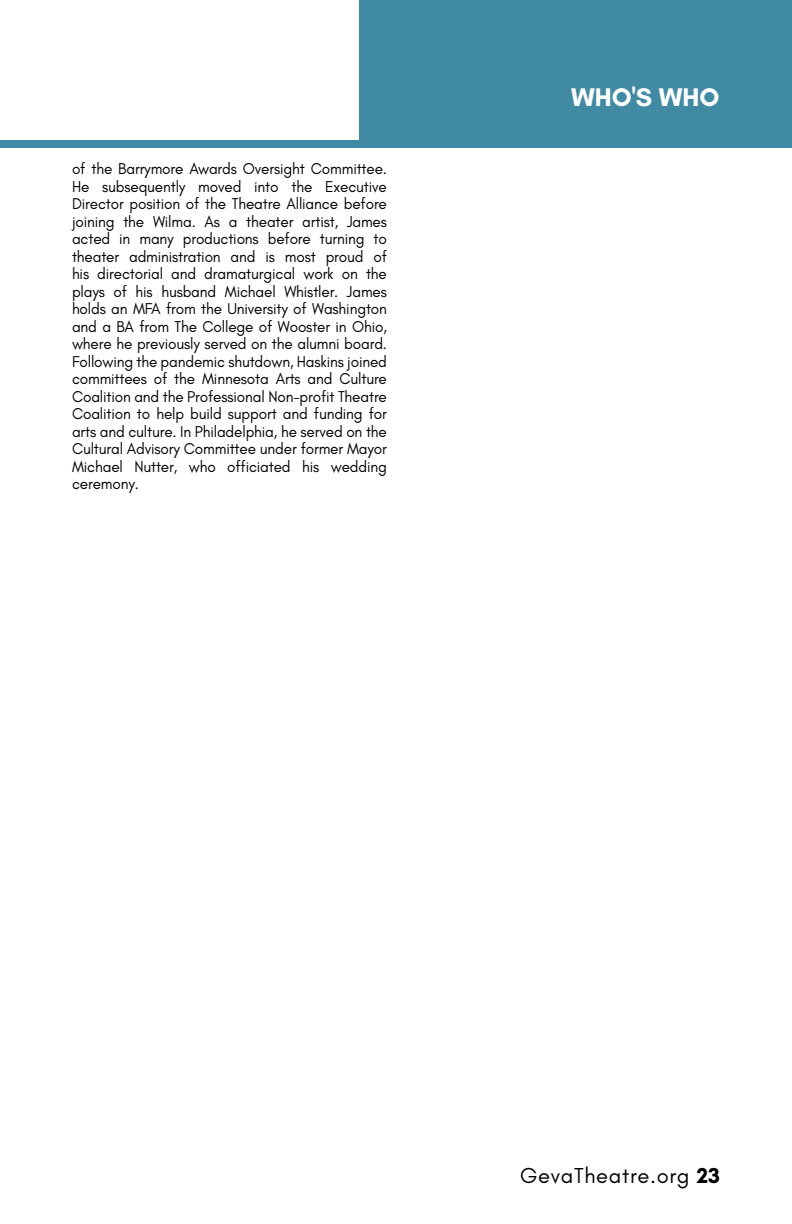
<style>
.page{position:relative;width:792px;height:1224px;background:#fff}
.page>*{position:absolute;margin:0;border:0;box-sizing:border-box;transform-origin:0 0}
.t1{font:700 26px "Glacial Indifference";color:#fff}
.t2{font:22px "Glacial Indifference";letter-spacing:.03em;color:#000}
.t3{font:16px/17.6px "Glacial Indifference";letter-spacing:-.01em;color:#000;text-align:justify;scale:.96 1}
.s1{font-weight:700}
</style>
<div class="page">
<div style="left:359px;top:0;width:433px;height:148px;background:#408aa4"></div>
<div style="left:0;top:141px;width:359px;height:7px;background:#408aa4"></div>
<p class="t3" style="left:72px;top:160px;width:330px">of the Barrymore Awards Oversight Committee.<br>He subsequently moved into the Executive Director position of the Theatre Alliance before joining the Wilma. As a theater artist, James acted in many productions before turning to theater administration and is most proud of his directorial and dramaturgical work on the plays of his husband Michael Whistler. James holds an MFA from the University of Washington and a BA from The College of Wooster in Ohio, where he previously served on the alumni board.<br>Following the pandemic shutdown, Haskins joined committees of the Minnesota Arts and Culture Coalition and the Professional Non-profit Theatre Coalition to help build support and funding for arts and culture. In Philadelphia, he served on the Cultural Advisory Committee under former Mayor Michael Nutter, who officiated his wedding ceremony.</p>
<h1 class="t1" style="left:571px;top:82px;width:150px">WHO'S WHO</h1>
<h2 class="t2" style="left:520px;top:1163px;width:201px">GevaTheatre.org <span class="s1">23</span></h2>
</div>
